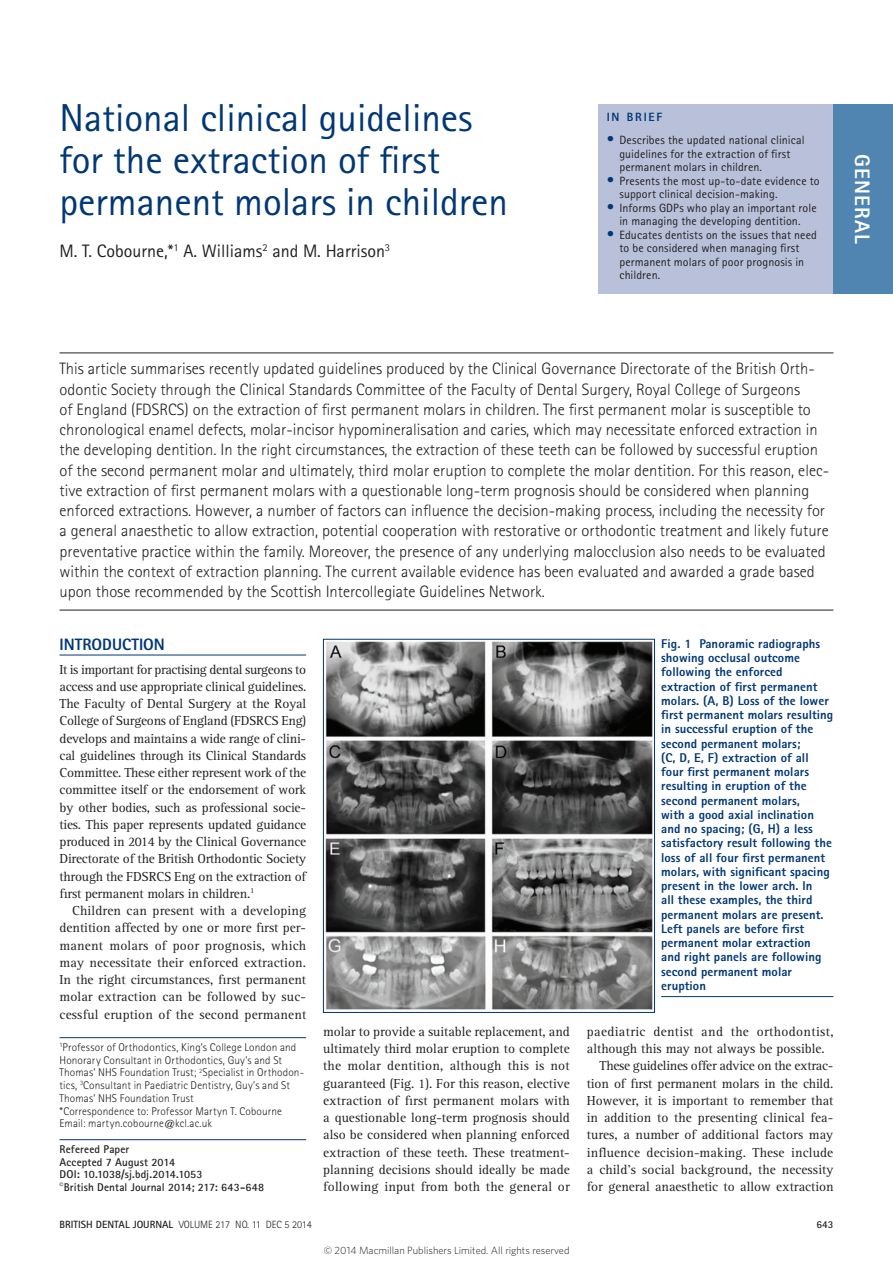
<style>
.page{position:relative;width:893px;height:1263px;background:#fff}
.page>*{position:absolute;margin:0;border:0;box-sizing:border-box;transform-origin:0 0}
.head{font:39px/42px "Rotis Sans Serif Std";color:#013775}
.t1{font:800 21px "Rotis Sans Serif Std";letter-spacing:.045em;color:#fff}
.author{font:18px "Rotis Sans Serif Std";color:#231f20}
.abstract{font:300 16.5px/20.2px "Rotis Sans Serif Std";color:#231f20}
.crosshead_1{font:800 16.5px "Rotis Sans Serif Std";color:#013775}
.body{font:13.5px/17.2px "Rotis Serif Std";letter-spacing:.01em;color:#231f20;text-align:justify}
.body_fullout{font:13.5px/17.2px "Rotis Serif Std";letter-spacing:-.015em;color:#231f20;text-align:justify}
.table_fig_caption{font:800 12.75px/14.2px "Rotis Sans Serif Std";letter-spacing:.005em;color:#013775}
.in_brief{font:12px/13.5px "Rotis Sans Serif Std";letter-spacing:.01em;color:#231f20}
.t2{font:800 12px "Rotis Sans Serif Std";letter-spacing:.15em;color:#013775}
.author_biog{font:300 11.25px/12.8px "Rotis Sans Serif Std";letter-spacing:.01em;color:#231f20}
.article_details{font:700 11.25px/12.8px "Rotis Sans Serif Std";letter-spacing:.01em;color:#231f20}
.t3{font:300 10.5px "Whitney";color:#1d1d1b}
.t4{font:300 10.5px "Rotis Sans Serif Std";color:#231f20}
.t5{font:700 10.5px "Rotis Sans Serif Std";color:#231f20}
.s1{font-size:15px;color:#013775}
.s2{font-weight:700}
</style>
<div class="page">
<hr style="left:60px;top:655px;width:246px;height:1px;background:#013775">
<hr style="left:60px;top:353px;width:773px;height:1px;background:#231f20">
<hr style="left:60px;top:610px;width:773px;height:1px;background:#231f20">
<hr style="left:60px;top:1037px;width:246px;height:1px;background:#013775">
<hr style="left:60px;top:1139px;width:246px;height:1px;background:#013775">
<div style="left:598px;top:104px;width:295px;height:190px;background:#b9c0d9"></div>
<div style="left:833px;top:104px;width:60px;height:190px;background:#5085b2"></div>
<img style="left:325px;top:641px;width:328px;height:369px">
<div style="left:323px;top:639px;width:332px;height:374px;border:1px solid #013775"></div>
<hr style="left:661px;top:996px;width:172px;height:1px;background:#013775">
<p class="head" style="left:60px;top:97px;width:450px">National clinical guidelines for the extraction of first permanent molars in children</p>
<p class="author" style="left:60px;top:241px;width:332px">M. T. Cobourne,*<sup>1</sup> A. Williams<sup>2</sup> and M. Harrison<sup>3</sup></p>
<p class="t2" style="left:607px;top:109px;width:57px">IN BRIEF</p>
<p class="in_brief" style="left:619px;top:133px;width:187px;text-indent:-13px"><span class="s1">•</span> Describes the updated national clinical guidelines for the extraction of first permanent molars in children.</p>
<p class="in_brief" style="left:619px;top:174px;width:202px;text-indent:-13px"><span class="s1">•</span> Presents the most up-to-date evidence to support clinical decision-making.</p>
<p class="in_brief" style="left:607px;top:201px;width:212px;text-align:center"><span class="s1">•</span> Informs GDPs who play an important role in managing the developing dentition.</p>
<p class="in_brief" style="left:619px;top:228px;width:199px;text-indent:-13px"><span class="s1">•</span> Educates dentists on the issues that need to be considered when managing first permanent molars of poor prognosis in children.</p>
<p class="t1" style="left:876px;top:154px;width:91px;rotate:90deg">GENERAL</p>
<p class="abstract" style="left:60px;top:359px;width:771px">This article summarises recently updated guidelines produced by the Clinical Governance Directorate of the British Orth&shy;odontic Society through the Clinical Standards Committee of the Faculty of Dental Surgery, Royal College of Surgeons<br>of England (FDSRCS) on the extraction of first permanent molars in children. The first permanent molar is susceptible to chronological enamel defects, molar-incisor hypomineralisation and caries, which may necessitate enforced extraction in the developing dentition. In the right circumstances, the extraction of these teeth can be followed by successful eruption of the second permanent molar and ultimately, third molar eruption to complete the molar dentition. For this reason, elec&shy;tive extraction of first permanent molars with a questionable long-term prognosis should be considered when planning enforced extractions. However, a number of factors can influence the decision-making process, including the necessity for a general anaesthetic to allow extraction, potential cooperation with restorative or orthodontic treatment and likely future preventative practice within the family. Moreover, the presence of any underlying malocclusion also needs to be evaluated within the context of extraction planning. The current available evidence has been evaluated and awarded a grade based upon those recommended by the Scottish Intercollegiate Guidelines Network.</p>
<p class="crosshead_1" style="left:60px;top:634px;width:107px">INTRODUCTION</p>
<p class="body_fullout" style="left:60px;top:661px;width:248px">It is important for practising dental surgeons to access and use appropriate clinical guidelines.<br>The Faculty of Dental Surgery at the Royal College of Surgeons of England (FDSRCS Eng) develops and maintains a wide range of clini&shy;cal guidelines through its Clinical Standards Committee. These either represent work of the committee itself or the endorsement of work by other bodies, such as professional socie&shy;ties. This paper represents updated guidance produced in 2014 by the Clinical Governance Directorate of the British Orthodontic Society through the FDSRCS Eng on the extraction of first permanent molars in children.<sup>1</sup></p>
<p class="body" style="left:60px;top:902px;width:248px;text-indent:13px">Children can present with a developing dentition affected by one or more first per&shy;manent molars of poor prognosis, which may necessitate their enforced extraction.<br>In the right circumstances, first permanent molar extraction can be followed by suc&shy;cessful eruption of the second permanent</p>
<p class="author_biog" style="left:60px;top:1041px;width:246px"><sup>1</sup>Professor of Orthodontics, King’s College London and Honorary Consultant in Orthodontics, Guy’s and St Thomas’ NHS Foundation Trust; <sup>2</sup>Specialist in Orthodon&shy;tics, <sup>3</sup>Consultant in Paediatric Dentistry, Guy’s and St Thomas’ NHS Foundation Trust<br>*Correspondence to: Professor Martyn T. Cobourne Email: martyn.cobourne@kcl.ac.uk</p>
<p class="article_details" style="left:60px;top:1142px;width:206px">Refereed Paper<br>Accepted 7 August 2014<br>DOI: 10.1038/sj.bdj.2014.1053<br><sup>©</sup>British Dental Journal 2014; 217: 643-648</p>
<p class="body" style="left:323px;top:1023px;width:248px">molar to provide a suitable replacement, and ultimately third molar eruption to complete the molar dentition, although this is not guaranteed (Fig. 1). For this reason, elective extraction of first permanent molars with a questionable long-term prognosis should also be considered when planning enforced extraction of these teeth. These treatment&shy;planning decisions should ideally be made following input from both the general or</p>
<p class="table_fig_caption" style="left:661px;top:636px;width:174px">Fig. 1 Panoramic radiographs showing occlusal outcome following the enforced extraction of first permanent molars. (A, B) Loss of the lower first permanent molars resulting in successful eruption of the second permanent molars;<br>(C, D, E, F) extraction of all four first permanent molars resulting in eruption of the second permanent molars,<br>with a good axial inclination and no spacing; (G, H) a less satisfactory result following the loss of all four first permanent molars, with significant spacing present in the lower arch. In<br>all these examples, the third permanent molars are present.<br>Left panels are before first permanent molar extraction<br>and right panels are following second permanent molar eruption</p>
<p class="body" style="left:587px;top:1023px;width:248px">paediatric dentist and the orthodontist, although this may not always be possible.</p>
<p class="body" style="left:587px;top:1057px;width:248px;text-indent:13px">These guidelines offer advice on the extrac&shy;tion of first permanent molars in the child.<br>However, it is important to remember that in addition to the presenting clinical fea&shy;tures, a number of additional factors may influence decision-making. These include a child’s social background, the necessity for general anaesthetic to allow extraction</p>
<p class="t4" style="left:60px;top:1218px;width:254px"><span class="s2">BRITISH DENTAL JOURNAL</span> VOLUME 217 NO. 11 DEC 5 2014</p>
<p class="t5" style="left:816px;top:1217px;width:18px">643</p>
<p class="t3" style="left:324px;top:1243px;width:247px">© 2014 Macmillan Publishers Limited. All rights reserved</p>
</div>
